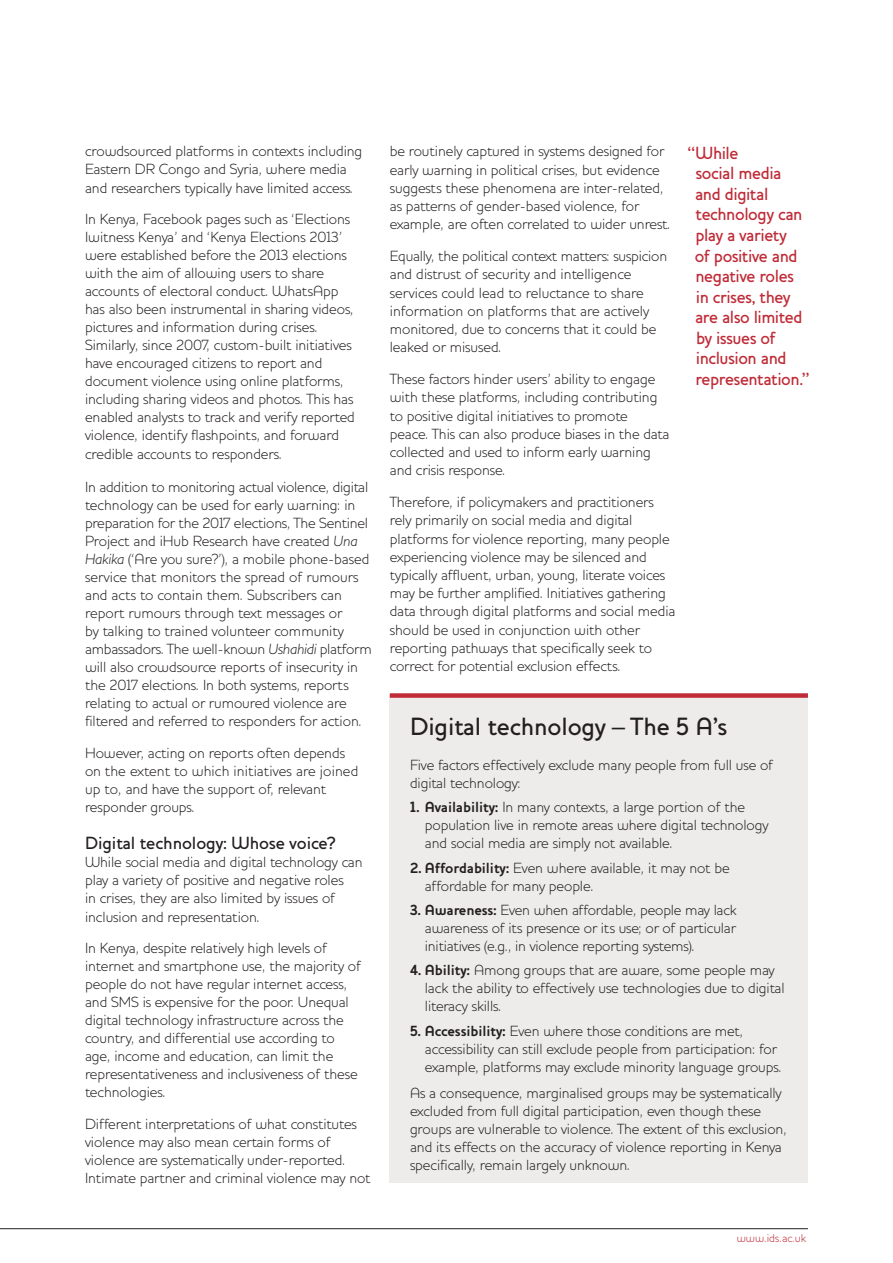
<style>
.page{position:relative;width:893px;height:1263px;background:#fff}
.page>*{position:absolute;margin:0;border:0;box-sizing:border-box;transform-origin:0 0}
.t1{font:500 25.5px "Houschka";letter-spacing:-.005em;color:#231f20}
.t2{font:500 18px/20.5px "Houschka";letter-spacing:-.025em;color:#bf2b37}
.t3{font:500 18px "Houschka";letter-spacing:-.005em;color:#231f20}
.t4{font:300 15px/18px "Houschka";letter-spacing:-.005em;color:#231f20}
.t5{font:300 11.7px "Houschka";letter-spacing:.005em;color:#bf2b37}
.s1{font-style:italic}
.s2{font-weight:700}
</style>
<div class="page">
<hr style="left:0;top:1228px;width:808px;height:1px;background:#231f20">
<div style="left:390px;top:695px;width:418px;height:488px;background:#eeeceb"></div>
<div style="left:390px;top:693px;width:418px;height:5px;background:#bf2b37"></div>
<p class="t4" style="left:85px;top:142px;width:279px">crowdsourced platforms in contexts including<br>Eastern DR Congo and Syria, where media and researchers typically have limited access.</p>
<p class="t4" style="left:85px;top:210px;width:271px">In Kenya, Facebook pages such as ‘Elections Iwitness Kenya’ and ‘Kenya Elections 2013’ were established before the 2013 elections with the aim of allowing users to share accounts of electoral conduct. WhatsApp has also been instrumental in sharing videos, pictures and information during crises.<br>Similarly, since 2007, custom-built initiatives have encouraged citizens to report and document violence using online platforms, including sharing videos and photos. This has enabled analysts to track and verify reported violence, identify flashpoints, and forward credible accounts to responders.</p>
<p class="t4" style="left:85px;top:477px;width:288px">In addition to monitoring actual violence, digital technology can be used for early warning: in preparation for the 2017 elections, The Sentinel Project and iHub Research have created <span class="s1">Una Hakika</span> (‘Are you sure?’), a mobile phone-based service that monitors the spread of rumours and acts to contain them. Subscribers can report rumours through text messages or<br>by talking to trained volunteer community ambassadors. The well-known <span class="s1">Ushahidi</span> platform will also crowdsource reports of insecurity in the 2017 elections. In both systems, reports relating to actual or rumoured violence are filtered and referred to responders for action.</p>
<p class="t4" style="left:85px;top:743px;width:275px">However, acting on reports often depends on the extent to which initiatives are joined up to, and have the support of, relevant responder groups.</p>
<p class="t3" style="left:85px;top:833px;width:252px">Digital technology: Whose voice?</p>
<p class="t4" style="left:85px;top:853px;width:279px">While social media and digital technology can play a variety of positive and negative roles<br>in crises, they are also limited by issues of inclusion and representation.</p>
<p class="t4" style="left:85px;top:939px;width:278px">In Kenya, despite relatively high levels of internet and smartphone use, the majority of people do not have regular internet access, and SMS is expensive for the poor. Unequal digital technology infrastructure across the country, and differential use according to age, income and education, can limit the representativeness and inclusiveness of these technologies.</p>
<p class="t4" style="left:85px;top:1115px;width:287px">Different interpretations of what constitutes violence may also mean certain forms of violence are systematically under-reported.<br>Intimate partner and criminal violence may not</p>
<p class="t4" style="left:390px;top:142px;width:282px">be routinely captured in systems designed for early warning in political crises, but evidence suggests these phenomena are inter-related, as patterns of gender-based violence, for example, are often correlated to wider unrest.</p>
<p class="t4" style="left:390px;top:247px;width:279px">Equally, the political context matters: suspicion and distrust of security and intelligence services could lead to reluctance to share information on platforms that are actively monitored, due to concerns that it could be leaked or misused.</p>
<p class="t4" style="left:390px;top:370px;width:281px">These factors hinder users’ ability to engage with these platforms, including contributing to positive digital initiatives to promote peace. This can also produce biases in the data collected and used to inform early warning and crisis response.</p>
<p class="t4" style="left:390px;top:493px;width:287px">Therefore, if policymakers and practitioners rely primarily on social media and digital platforms for violence reporting, many people experiencing violence may be silenced and typically affluent, urban, young, literate voices may be further amplified. Initiatives gathering data through digital platforms and social media should be used in conjunction with other reporting pathways that specifically seek to correct for potential exclusion effects.</p>
<p class="t2" style="left:695px;top:142px;width:117px;text-indent:-7px">“While<br>social media and digital technology can play a variety<br>of positive and negative roles in crises, they are also limited by issues of inclusion and representation.”</p>
<h1 class="t1" style="left:410px;top:711px;width:319px">Digital technology – The 5 A’s</h1>
<p class="t4" style="left:410px;top:756px;width:365px">Five factors effectively exclude many people from full use of digital technology:</p>
<p class="t4" style="left:425px;top:798px;width:345px;text-indent:-15px"><span class="s2">1. Availability:</span> In many contexts, a large portion of the population live in remote areas where digital technology and social media are simply not available.</p>
<p class="t4" style="left:425px;top:858px;width:306px;text-indent:-15px"><span class="s2">2. Affordability:</span> Even where available, it may not be affordable for many people.</p>
<p class="t4" style="left:425px;top:901px;width:313px;text-align:justify;text-indent:-15px"><span class="s2">3. Awareness:</span> Even when affordable, people may lack awareness of its presence or its use; or of particular initiatives (e.g., in violence reporting systems).</p>
<p class="t4" style="left:425px;top:961px;width:361px;text-indent:-15px"><span class="s2">4. Ability:</span> Among groups that are aware, some people may lack the ability to effectively use technologies due to digital literacy skills.</p>
<p class="t4" style="left:425px;top:1022px;width:358px;text-indent:-15px"><span class="s2">5. Accessibility:</span> Even where those conditions are met, accessibility can still exclude people from participation: for example, platforms may exclude minority language groups.</p>
<p class="t4" style="left:410px;top:1084px;width:378px">As a consequence, marginalised groups may be systematically excluded from full digital participation, even though these groups are vulnerable to violence. The extent of this exclusion, and its effects on the accuracy of violence reporting in Kenya specifically, remain largely unknown.</p>
<p class="t5" style="left:737px;top:1231px;width:71px">www.ids.ac.uk</p>
</div>
